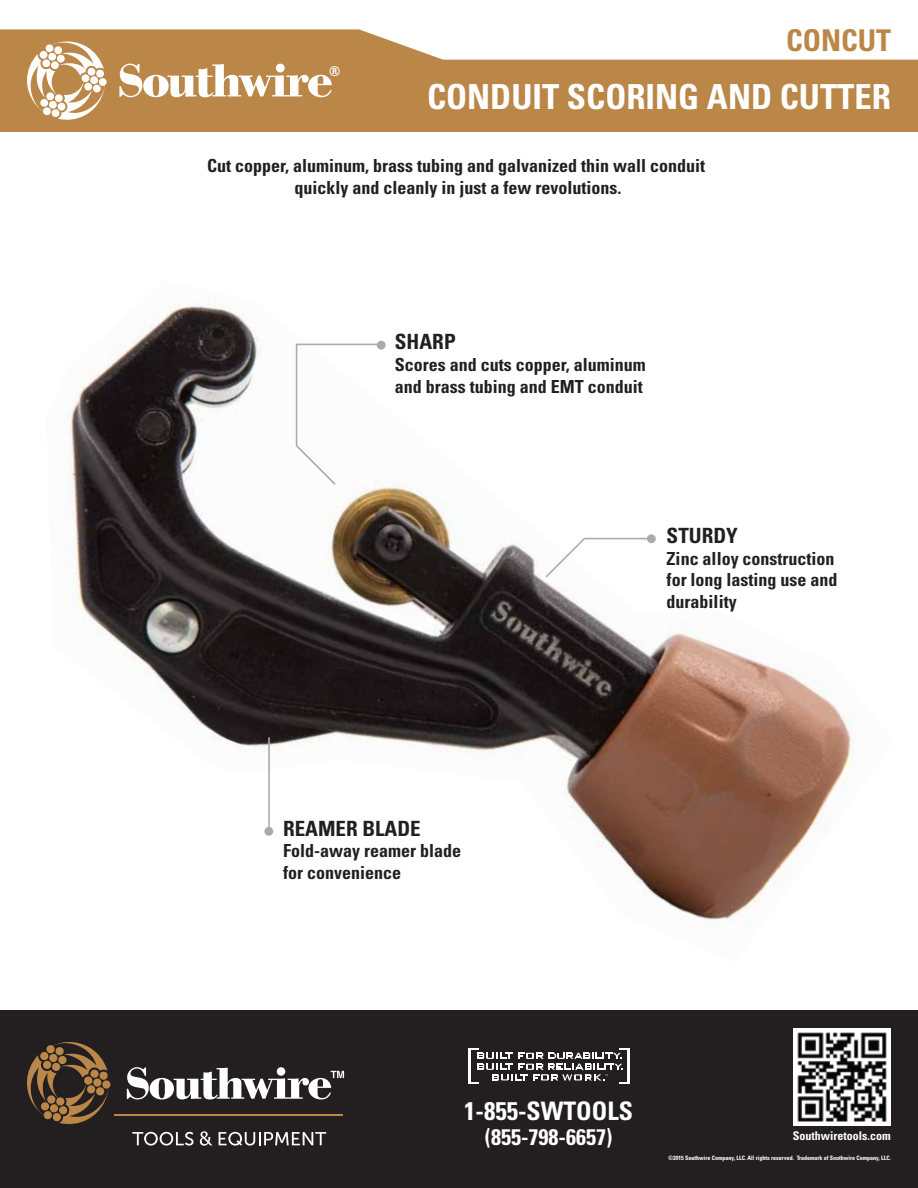
<style>
.page{position:relative;width:918px;height:1188px;background:#fff}
.page>*{position:absolute;margin:0;border:0;box-sizing:border-box;transform-origin:0 0}
.t1{font:700 condensed 34.5px "Univers";color:#fff}
.t2{font:700 condensed 30px "Univers";color:#ba8748}
.t3{font:700 condensed 25.5px "Univers";color:#fff}
.t4{font:700 condensed 22.5px "Univers";color:#fff}
.t5{font:700 condensed 21px "Univers";color:#231f20}
.t6{font:700 condensed 18px/21.6px "Univers";color:#231f20}
.t7{font:700 condensed 13.5px "Univers";color:#fff}
.t8{font:700 condensed 12px "Univers";color:#fff}
.t9{font:700 condensed 6px "Univers";color:#fff}
</style>
<div class="page">
<div style="left:0;top:7px;width:918px;height:125px;background:#ba8748"></div>
<svg style="left:0;top:7px;width:918px;height:53px;fill:#fff"></svg>
<div style="left:0;top:1010px;width:918px;height:178px;background:#231f20"></div>
<hr style="left:468px;top:1048px;width:3px;height:36px;background:#fff">
<hr style="left:627px;top:1048px;width:2px;height:36px;background:#fff">
<svg style="left:471px;top:1048px;width:156px;height:36px"></svg>
<div style="left:793px;top:1028px;width:98px;height:98px;background:#fff"></div>
<svg style="left:27px;top:1042px;width:84px;height:83px"></svg>
<hr style="left:115px;top:1114px;width:228px;height:2px;background:#ba8748">
<svg style="left:132px;top:1132px;width:62px;height:14px"></svg>
<svg style="left:200px;top:1131px;width:13px;height:15px"></svg>
<svg style="left:219px;top:1132px;width:107px;height:14px"></svg>
<svg style="left:127px;top:1067px;width:217px;height:32px"></svg>
<svg style="left:27px;top:40px;width:80px;height:80px"></svg>
<svg style="left:119px;top:64px;width:213px;height:33px"></svg>
<img style="left:67px;top:301px;width:788px;height:623px">
<div style="left:377px;top:341px;width:9px;height:9px;background:#a8aaad;border-radius:50%"></div>
<svg style="left:295px;top:343px;width:88px;height:144px"></svg>
<div style="left:647px;top:534px;width:9px;height:9px;background:#a8aaad;border-radius:50%"></div>
<svg style="left:544px;top:537px;width:109px;height:42px"></svg>
<div style="left:264px;top:827px;width:9px;height:9px;background:#a8aaad;border-radius:50%"></div>
<hr style="left:268px;top:737px;width:2px;height:95px;background:#a8aaad">
<img style="left:797px;top:1032px;width:90px;height:90px">
<p class="t7" style="left:329px;top:63px;width:13px">®</p>
<h2 class="t2" style="left:786px;top:22px;width:107px">CONCUT</h2>
<h1 class="t1" style="left:427px;top:76px;width:465px">CONDUIT SCORING AND CUTTER</h1>
<p class="t6" style="left:207px;top:155px;width:499px;text-align:center">Cut copper, aluminum, brass tubing and galvanized thin wall conduit quickly and cleanly in just a few revolutions.</p>
<p class="t5" style="left:395px;top:329px;width:62px">SHARP</p>
<p class="t6" style="left:395px;top:354px;width:252px">Scores and cuts copper, aluminum and brass tubing and EMT conduit</p>
<p class="t5" style="left:667px;top:523px;width:73px">STURDY</p>
<p class="t6" style="left:667px;top:547px;width:172px">Zinc alloy construction for long lasting use and durability</p>
<p class="t5" style="left:283px;top:815px;width:139px">REAMER BLADE</p>
<p class="t6" style="left:283px;top:840px;width:179px">Fold-away reamer blade for convenience</p>
<h3 class="t3" style="left:464px;top:1095px;width:170px">1-855-SWTOOLS</h3>
<p class="t4" style="left:485px;top:1123px;width:129px">(855-798-6657)</p>
<p class="t8" style="left:793px;top:1128px;width:100px">Southwiretools.com</p>
<p class="t9" style="left:668px;top:1154px;width:224px">©2015 Southwire Company, LLC. All rights reserved. Trademark of Southwire Company, LLC.</p>
</div>
